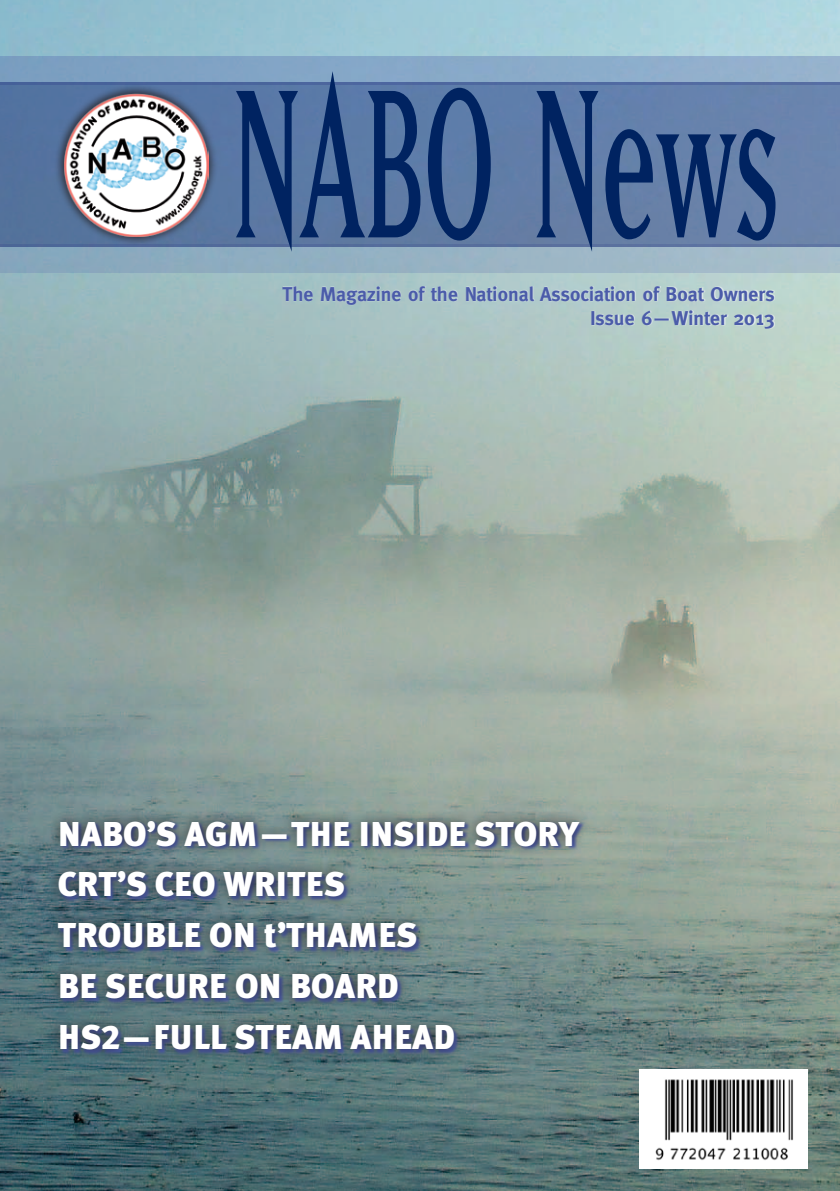
<style>
.page{position:relative;width:840px;height:1191px;background:#fff}
.page>*{position:absolute;margin:0;border:0;box-sizing:border-box;transform-origin:0 0}
.t1{font:248px "Matrix Tall";color:#002361}
.Cover_sub1{font:900 34.4px "Meta Plus";color:#fff}
.t2{font:700 20px "Meta";color:#4b5ca9}
</style>
<div class="page">
<img style="left:0;top:0;width:839px;height:1191px">
<div style="left:0;top:244px;width:839px;height:28px;background:linear-gradient(to right,#84a5bb,#a8bfcb)"></div>
<div style="left:0;top:57px;width:839px;height:28px;background:linear-gradient(to right,#799dc1,#96b3cf)"></div>
<div style="left:46px;top:809px;width:544px;height:253px;background:#231f20;opacity:.75"></div>
<svg style="left:0;top:82px;width:839px;height:165px;background:#607ca7"></svg>
<div style="left:54px;top:84px;width:164px;height:162px;background:#231f20;opacity:.75"></div>
<img style="left:65px;top:94px;width:143px;height:142px">
<img style="left:638px;top:1069px;width:168px;height:99px">
<div style="left:283px;top:286px;width:491px;height:42px;background:#fff;opacity:.75"></div>
<p class="t1" style="left:232px;top:32px;width:548px">NABO News</p>
<p class="t2" style="left:282px;top:282px;width:493px">The Magazine of the National Association of Boat Owners</p>
<p class="t2" style="left:589px;top:306px;width:186px">Issue 6—Winter 2013</p>
<p class="Cover_sub1" style="left:58px;top:813px;width:522px">NABO’S AGM—THE INSIDE STORY</p>
<p class="Cover_sub1" style="left:58px;top:864px;width:289px">CRT’S CEO WRITES</p>
<p class="Cover_sub1" style="left:58px;top:915px;width:361px">TROUBLE ON t’THAMES</p>
<p class="Cover_sub1" style="left:58px;top:966px;width:342px">BE SECURE ON BOARD</p>
<p class="Cover_sub1" style="left:58px;top:1017px;width:398px">HS2—FULL STEAM AHEAD</p>
</div>
